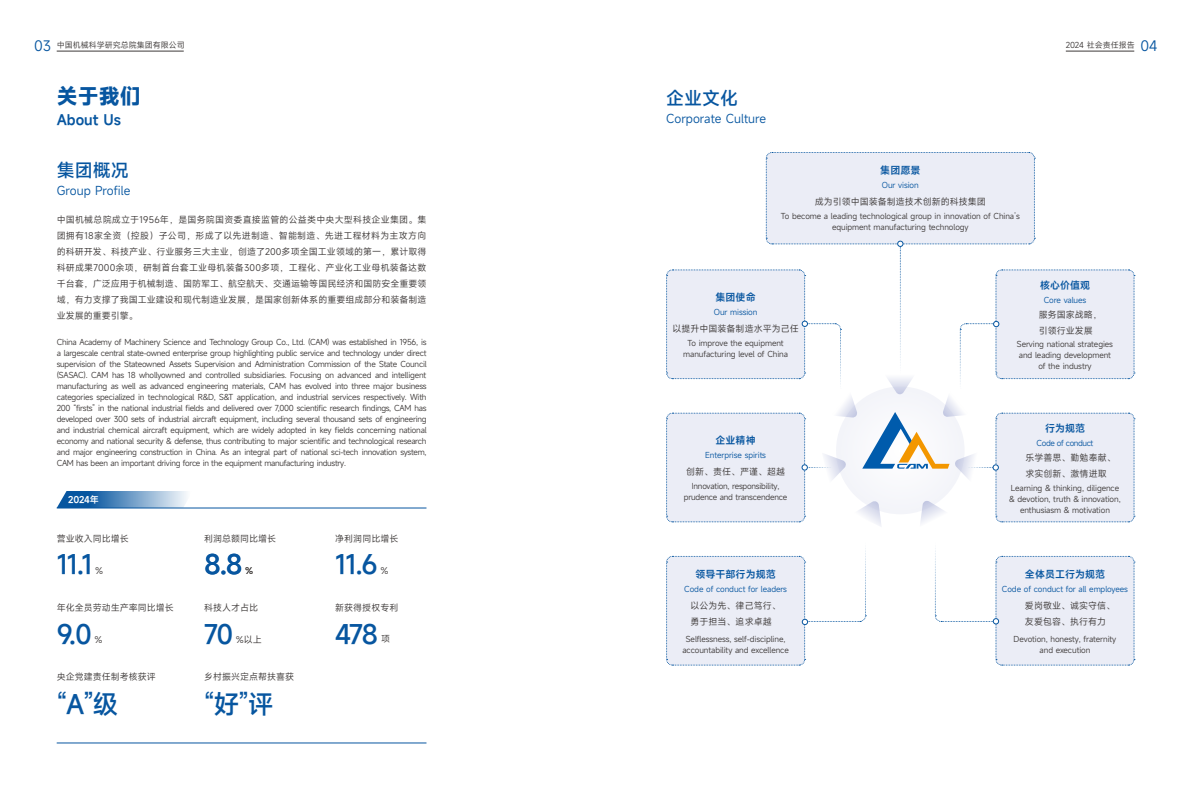
<style>
.page{position:relative;width:1191px;height:808px;background:#fff}
.page>*{position:absolute;margin:0;border:0;box-sizing:border-box;transform-origin:0 0}
.t1{font:500 26px "Mi Sans";letter-spacing:-.065em;color:#0756a0}
.t2{font:700 21px "Mi Sans";color:#0756a0}
.t3{font:500 18px "Mi Sans";color:#0756a0}
.t4{font:600 14px "Mi Sans";color:#0756a0}
.t5{font:12px "Mi Sans";color:#0756a0}
.t6{font:600 10px "Mi Sans";color:#0756a0}
.t7{font:9px/16px "Mi Sans";color:#3e3a39}
.t8{font:600 9px "Mi Sans";letter-spacing:-.015em;color:#fff}
.t9{font:8px/11px "Mi Sans";letter-spacing:-.01em;color:#3e3a39;text-align:center}
.t10{font:8px "Mi Sans";letter-spacing:-.01em;color:#0756a0}
.t11{font:8px "Mi Sans";letter-spacing:-.05em;color:#0756a0}
.s1{font-size:14px;color:#0756a0}
</style>
<div class="page">
<hr style="left:57px;top:743px;width:369px;height:1px;background:#0756a0">
<svg style="left:57px;top:491px;width:136px;height:17px;background:#6d9bc7"></svg>
<hr style="left:57px;top:508px;width:369px;height:1px;background:#0756a0">
<svg style="left:934px;top:548px;width:201px;height:118px"></svg>
<svg style="left:666px;top:152px;width:469px;height:374px"></svg>
<svg style="left:666px;top:548px;width:200px;height:118px"></svg>
<hr style="left:57px;top:51px;width:127px;height:1px;background:#3e3a39">
<hr style="left:1065px;top:51px;width:69px;height:1px;background:#3e3a39">
<p class="t9" style="left:34px;top:39px;width:152px"><span class="s1">03</span> 中国机械科学研究总院集团有限公司</p>
<p class="t9" style="left:1065px;top:39px;width:93px">2024 社会责任报告 <span class="s1">04</span></p>
<h2 class="t2" style="left:57px;top:82px;width:85px">关于我们</h2>
<h3 class="t4" style="left:57px;top:111px;width:66px">About Us</h3>
<h3 class="t3" style="left:57px;top:158px;width:73px">集团概况</h3>
<h3 class="t5" style="left:57px;top:183px;width:75px">Group Profile</h3>
<p class="t7" style="left:57px;top:212px;width:371px;text-align:justify">中国机械总院成立于1956年，是国务院国资委直接监管的公益类中央大型科技企业集团。集团拥有18家全资（控股）子公司，形成了以先进制造、智能制造、先进工程材料为主攻方向的科研开发、科技产业、行业服务三大主业，创造了200多项全国工业领域的第一，累计取得科研成果7000余项，研制首台套工业母机装备300多项，工程化、产业化工业母机装备达数千台套，广泛应用于机械制造、国防军工、航空航天、交通运输等国民经济和国防安全重要领域，有力支撑了我国工业建设和现代制造业发展，是国家创新体系的重要组成部分和装备制造业发展的重要引擎。</p>
<p class="t9" style="left:57px;top:336px;width:371px;text-align:justify">China Academy of Machinery Science and Technology Group Co., Ltd. (CAM) was established in 1956, is a largescale central state-owned enterprise group highlighting public service and technology under direct supervision of the Stateowned Assets Supervision and Administration Commission of the State Council (SASAC). CAM has 18 whollyowned and controlled subsidiaries. Focusing on advanced and intelligent manufacturing as well as advanced engineering materials, CAM has evolved into three major business categories specialized in technological R&amp;D, S&amp;T application, and industrial services respectively. With 200 “firsts” in the national industrial fields and delivered over 7,000 scientific research findings, CAM has developed over 300 sets of industrial aircraft equipment, including several thousand sets of engineering and industrial chemical aircraft equipment, which are widely adopted in key fields concerning national economy and national security &amp; defense, thus contributing to major scientific and technological research and major engineering construction in China. As an integral part of national sci-tech innovation system, CAM has been an important driving force in the equipment manufacturing industry.</p>
<p class="t8" style="left:68px;top:494px;width:32px">2024年</p>
<p class="t7" style="left:57px;top:530px;width:73px">营业收入同比增长</p>
<h1 class="t1" style="left:57px;top:547px;width:37px">11.1</h1>
<p class="t7" style="left:335px;top:530px;width:64px">净利润同比增长</p>
<h1 class="t1" style="left:335px;top:547px;width:44px">11.6</h1>
<p class="t7" style="left:204px;top:530px;width:73px">利润总额同比增长</p>
<h1 class="t1" style="left:204px;top:547px;width:40px">8.8</h1>
<p class="t7" style="left:96px;top:562px;width:9px">%</p>
<p class="t7" style="left:245px;top:562px;width:9px">%</p>
<p class="t7" style="left:381px;top:562px;width:9px">%</p>
<p class="t7" style="left:57px;top:599px;width:118px">年化全员劳动生产率同比增长</p>
<h1 class="t1" style="left:57px;top:616px;width:37px">9.0</h1>
<p class="t7" style="left:95px;top:631px;width:9px">%</p>
<p class="t7" style="left:57px;top:668px;width:100px">央企党建责任制考核获评</p>
<h1 class="t1" style="left:57px;top:687px;width:63px">“A”级</h1>
<p class="t7" style="left:335px;top:599px;width:64px">新获得授权专利</p>
<h1 class="t1" style="left:335px;top:616px;width:45px">478</h1>
<p class="t7" style="left:204px;top:599px;width:55px">科技人才占比</p>
<h1 class="t1" style="left:204px;top:616px;width:31px">70</h1>
<p class="t7" style="left:236px;top:631px;width:27px">%以上</p>
<p class="t7" style="left:381px;top:631px;width:10px">项</p>
<p class="t7" style="left:204px;top:668px;width:91px">乡村振兴定点帮扶喜获</p>
<h1 class="t1" style="left:204px;top:687px;width:71px">“好”评</h1>
<h3 class="t3" style="left:666px;top:86px;width:73px">企业文化</h3>
<h3 class="t5" style="left:666px;top:111px;width:101px">Corporate Culture</h3>
<p class="t6" style="left:880px;top:164px;width:41px">集团愿景</p>
<p class="t10" style="left:882px;top:180px;width:38px">Our vision</p>
<p class="t7" style="left:814px;top:194px;width:172px">成为引领中国装备制造技术创新的科技集团</p>
<p class="t9" style="left:781px;top:211px;width:240px">To become a leading technological group in innovation of China’s equipment manufacturing technology</p>
<p class="t6" style="left:715px;top:290px;width:41px">集团使命</p>
<p class="t10" style="left:714px;top:306px;width:45px">Our mission</p>
<p class="t7" style="left:672px;top:321px;width:127px">以提升中国装备制造水平为己任</p>
<p class="t9" style="left:683px;top:337px;width:106px">To improve the equipment manufacturing level of China</p>
<p class="t6" style="left:715px;top:433px;width:41px">企业精神</p>
<p class="t10" style="left:705px;top:449px;width:62px">Enterprise spirits</p>
<p class="t7" style="left:686px;top:464px;width:100px">创新、责任、严谨、超越</p>
<p class="t9" style="left:684px;top:480px;width:105px">Innovation, responsibility, prudence and transcendence</p>
<p class="t6" style="left:695px;top:567px;width:81px">领导干部行为规范</p>
<p class="t10" style="left:684px;top:583px;width:104px">Code of conduct for leaders</p>
<p class="t7" style="left:690px;top:598px;width:91px">以公为先、律己笃行、勇于担当、追求卓越</p>
<p class="t9" style="left:682px;top:633px;width:108px">Selflessness, self-discipline, accountability and excellence</p>
<p class="t6" style="left:1040px;top:279px;width:51px">核心价值观</p>
<p class="t10" style="left:1043px;top:295px;width:44px">Core values</p>
<p class="t7" style="left:1038px;top:306px;width:64px">服务国家战略，引领行业发展</p>
<p class="t9" style="left:1017px;top:339px;width:98px">Serving national strategies and leading development of the industry</p>
<p class="t6" style="left:1045px;top:422px;width:41px">行为规范</p>
<p class="t11" style="left:1036px;top:438px;width:58px">Code of conduct</p>
<p class="t7" style="left:1025px;top:449px;width:91px">乐学善思、勤勉奉献、求实创新、激情进取</p>
<p class="t9" style="left:1009px;top:482px;width:113px">Learning &amp; thinking, diligence &amp; devotion, truth &amp; innovation, enthusiasm &amp; motivation</p>
<p class="t6" style="left:1025px;top:567px;width:81px">全体员工行为规范</p>
<p class="t10" style="left:1002px;top:583px;width:128px">Code of conduct for all employees</p>
<p class="t7" style="left:1025px;top:598px;width:91px">爱岗敬业、诚实守信、友爱包容、执行有力</p>
<p class="t9" style="left:1013px;top:633px;width:104px">Devotion, honesty, fraternity and execution</p>
</div>
